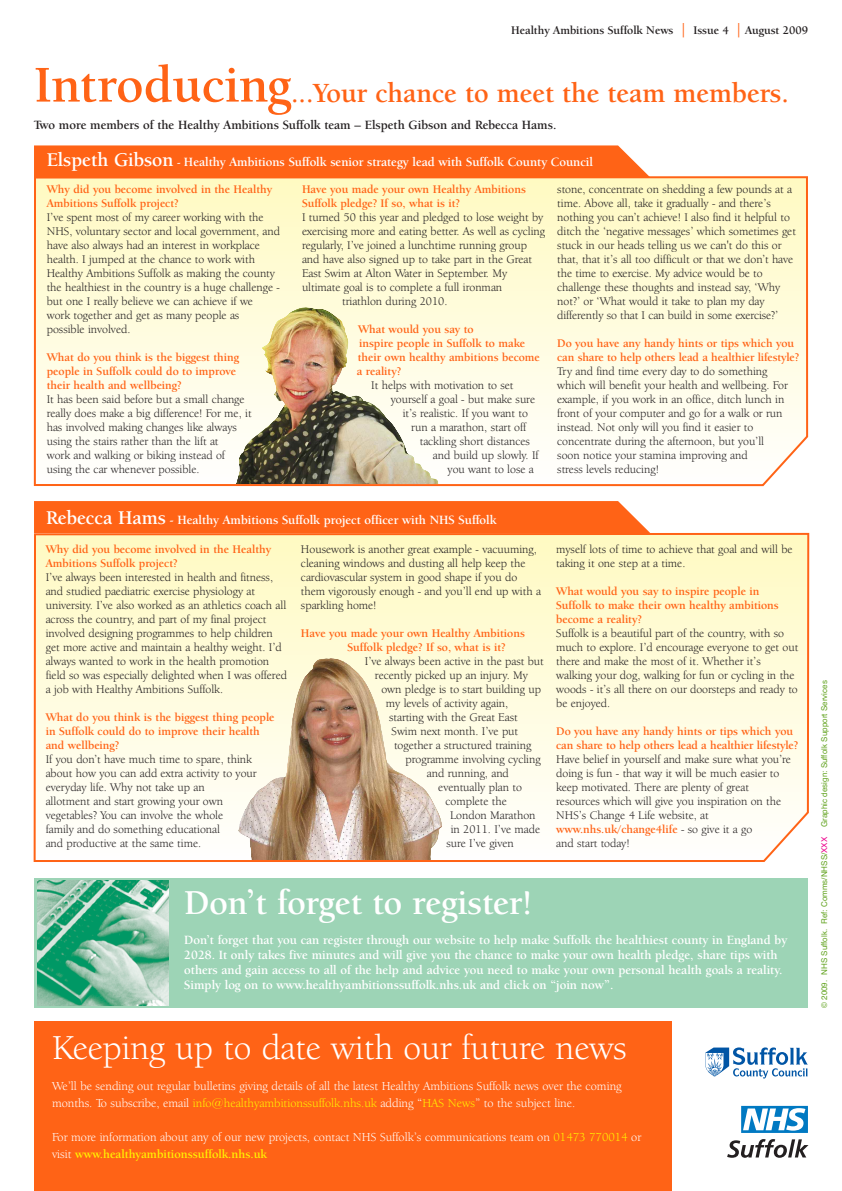
<style>
.page{position:relative;width:842px;height:1191px;background:#fff}
.page>*{position:absolute;margin:0;border:0;box-sizing:border-box;transform-origin:0 0}
.t1{font:36px "Berkeley Oldstyle IT Cby BT";color:#fff}
.t2{font:700 36px "Berkeley Oldstyle IT Cby BT";color:#fff}
.t3{font:700 28.5px "Berkeley Oldstyle IT Cby BT";color:#ff6316}
.t4{font:700 13px/15px "Berkeley Oldstyle IT Cby BT";color:#fff}
.t5{font:700 13px "Berkeley Oldstyle IT Cby BT";color:#231f20}
.t6{font:12.5px/17px "Berkeley Oldstyle IT Cby BT";color:#fff}
.t7{font:12px/14px "Berkeley Oldstyle IT Cby BT";color:#231f20}
.t8{font:700 12px/14px "Berkeley Oldstyle IT Cby BT";color:#ff6316}
.t9{font:700 12px "Berkeley Oldstyle IT Cby BT";color:#231f20}
.t10{font:8px "Helvetica";color:#62a320}
.s1{font-size:14.4px;color:#ff6316}
.s2{font-size:53px}
.s3{font-size:20px}
.s4{font-size:12px}
.s5{font-weight:700;color:#ff6316}
.s6{color:#fff101}
.s7{font-weight:700;color:#fff101}
.s8{color:#ed028c}
</style>
<div class="page">
<div style="left:34px;top:501px;width:616px;height:32px;background:#ff6316"></div>
<div style="left:34px;top:145px;width:615px;height:31px;background:#ff6316"></div>
<svg style="left:34px;top:176px;width:774px;height:310px"></svg>
<div style="left:34px;top:1020px;width:638px;height:171px;background:#ff6316"></div>
<svg style="left:741px;top:1105px;width:67px;height:28px"></svg>
<svg style="left:727px;top:1139px;width:81px;height:18px"></svg>
<svg style="left:705px;top:1047px;width:103px;height:31px"></svg>
<div style="left:35px;top:878px;width:773px;height:129px;background:#9dd4b6"></div>
<svg style="left:34px;top:533px;width:775px;height:329px"></svg>
<img style="left:238px;top:658px;width:204px;height:202px">
<img style="left:236px;top:306px;width:203px;height:178px">
<img style="left:37px;top:881px;width:131px;height:124px">
<p class="t9" style="left:511px;top:25px;width:298px">Healthy Ambitions Suffolk News <span class="s1">|</span> Issue 4 <span class="s1">|</span> August 2009</p>
<h2 class="t3" style="left:34px;top:81px;width:756px"><span class="s2">Introducing</span>...Your chance to meet the team members.</h2>
<p class="t5" style="left:34px;top:120px;width:524px">Two more members of the Healthy Ambitions Suffolk team – Elspeth Gibson and Rebecca Hams.</p>
<p class="t4" style="left:47px;top:156px;width:548px"><span class="s3">Elspeth Gibson</span> <span class="s4">-</span> Healthy Ambitions Suffolk senior strategy lead with Suffolk County Council</p>
<p class="t8" style="left:47px;top:183px;width:227px">Why did you become involved in the Healthy<br>Ambitions Suffolk project?</p>
<p class="t7" style="left:47px;top:211px;width:235px">I’ve spent most of my career working with the NHS, voluntary sector and local government, and have also always had an interest in workplace health. I jumped at the chance to work with Healthy Ambitions Suffolk as making the county the healthiest in the country is a huge challenge - but one I really believe we can achieve if we<br>work together and get as many people as possible involved.</p>
<p class="t8" style="left:47px;top:351px;width:194px">What do you think is the biggest thing people in Suffolk could do to improve their health and wellbeing?</p>
<p class="t7" style="left:47px;top:393px;width:206px">It has been said before but a small change really does make a big difference! For me, it has involved making changes like always using the stairs rather than the lift at<br>work and walking or biking instead of using the car whenever possible.</p>
<p class="t8" style="left:302px;top:183px;width:225px">Have you made your own Healthy Ambitions<br>Suffolk pledge? If so, what is it?</p>
<p class="t7" style="left:302px;top:211px;width:243px">I turned 50 this year and pledged to lose weight by</p>
<p class="t7" style="left:302px;top:225px;width:245px">exercising more and eating better. As well as cycling</p>
<p class="t7" style="left:302px;top:239px;width:227px">regularly, I’ve joined a lunchtime running group</p>
<p class="t7" style="left:302px;top:253px;width:232px">and have also signed up to take part in the Great</p>
<p class="t7" style="left:302px;top:267px;width:207px">East Swim at Alton Water in September. My</p>
<p class="t7" style="left:302px;top:281px;width:202px">ultimate goal is to complete a full ironman</p>
<p class="t7" style="left:342px;top:295px;width:107px">triathlon during 2010.</p>
<p class="t8" style="left:357px;top:323px;width:185px">What would you say to<br>inspire people in Suffolk to make their own healthy ambitions become a reality?</p>
<p class="t7" style="left:371px;top:379px;width:144px">It helps with motivation to set</p>
<p class="t7" style="left:391px;top:393px;width:146px">yourself a goal - but make sure</p>
<p class="t7" style="left:403px;top:407px;width:127px">it’s realistic. If you want to</p>
<p class="t7" style="left:411px;top:421px;width:116px">run a marathon, start off</p>
<p class="t7" style="left:420px;top:435px;width:112px">tackling short distances</p>
<p class="t7" style="left:433px;top:449px;width:107px">and build up slowly. If</p>
<p class="t7" style="left:448px;top:463px;width:88px">you want to lose a</p>
<p class="t7" style="left:557px;top:183px;width:240px">stone, concentrate on shedding a few pounds at a time. Above all, take it gradually - and there’s nothing you can’t achieve! I also find it helpful to ditch the ‘negative messages’ which sometimes get stuck in our heads telling us we can't do this or that, that it’s all too difficult or that we don’t have the time to exercise. My advice would be to challenge these thoughts and instead say, ‘Why not?’ or ‘What would it take to plan my day differently so that I can build in some exercise?’</p>
<p class="t8" style="left:557px;top:337px;width:243px">Do you have any handy hints or tips which you can share to help others lead a healthier lifestyle?</p>
<p class="t7" style="left:557px;top:365px;width:232px">Try and find time every day to do something which will benefit your health and wellbeing. For example, if you work in an office, ditch lunch in front of your computer and go for a walk or run instead. Not only will you find it easier to concentrate during the afternoon, but you’ll soon notice your stamina improving and<br>stress levels reducing!</p>
<p class="t4" style="left:46px;top:513px;width:452px"><span class="s3">Rebecca Hams</span> - Healthy Ambitions Suffolk project officer with NHS Suffolk</p>
<p class="t8" style="left:46px;top:543px;width:227px">Why did you become involved in the Healthy<br>Ambitions Suffolk project?</p>
<p class="t7" style="left:46px;top:571px;width:243px">I’ve always been interested in health and fitness, and studied paediatric exercise physiology at university. I’ve also worked as an athletics coach all across the country, and part of my final project involved designing programmes to help children get more active and maintain a healthy weight. I’d always wanted to work in the health promotion field so was especially delighted when I was offered a job with Healthy Ambitions Suffolk.</p>
<p class="t8" style="left:46px;top:711px;width:230px">What do you think is the biggest thing people in Suffolk could do to improve their health and wellbeing?</p>
<p class="t7" style="left:46px;top:753px;width:212px">If you don’t have much time to spare, think about how you can add extra activity to your everyday life. Why not take up an<br>allotment and start growing your own vegetables? You can involve the whole<br>family and do something educational<br>and productive at the same time.</p>
<p class="t7" style="left:301px;top:543px;width:241px">Housework is another great example - vacuuming, cleaning windows and dusting all help keep the cardiovascular system in good shape if you do them vigorously enough - and you’ll end up with a sparkling home!</p>
<p class="t8" style="left:348px;top:627px;width:179px;text-indent:-47px">Have you made your own Healthy Ambitions<br>Suffolk pledge? If so, what is it?</p>
<p class="t7" style="left:365px;top:655px;width:180px">I’ve always been active in the past but</p>
<p class="t7" style="left:375px;top:669px;width:154px">recently picked up an injury. My</p>
<p class="t7" style="left:381px;top:683px;width:161px">own pledge is to start building up</p>
<p class="t7" style="left:386px;top:697px;width:124px">my levels of activity again,</p>
<p class="t7" style="left:389px;top:711px;width:130px">starting with the Great East</p>
<p class="t7" style="left:391px;top:725px;width:128px">Swim next month. I’ve put</p>
<p class="t7" style="left:394px;top:739px;width:139px">together a structured training</p>
<p class="t7" style="left:405px;top:753px;width:137px">programme involving cycling</p>
<p class="t7" style="left:427px;top:767px;width:83px">and running, and</p>
<p class="t7" style="left:438px;top:781px;width:85px">eventually plan to</p>
<p class="t7" style="left:445px;top:795px;width:63px">complete the</p>
<p class="t7" style="left:450px;top:809px;width:87px">London Marathon</p>
<p class="t7" style="left:451px;top:823px;width:91px">in 2011. I’ve made</p>
<p class="t7" style="left:446px;top:837px;width:69px">sure I’ve given</p>
<p class="t7" style="left:556px;top:543px;width:238px">myself lots of time to achieve that goal and will be taking it one step at a time.</p>
<p class="t8" style="left:556px;top:585px;width:224px">What would you say to inspire people in<br>Suffolk to make their own healthy ambitions become a reality?</p>
<p class="t7" style="left:556px;top:627px;width:244px">Suffolk is a beautiful part of the country, with so much to explore. I’d encourage everyone to get out there and make the most of it. Whether it’s walking your dog, walking for fun or cycling in the woods - it’s all there on our doorsteps and ready to be enjoyed.</p>
<p class="t8" style="left:556px;top:725px;width:243px">Do you have any handy hints or tips which you can share to help others lead a healthier lifestyle?</p>
<p class="t7" style="left:556px;top:753px;width:236px">Have belief in yourself and make sure what you’re doing is fun - that way it will be much easier to keep motivated. There are plenty of great resources which will give you inspiration on the NHS’s Change 4 Life website, at <span class="s5">www.nhs.uk/change4life</span> - so give it a go<br>and start today!</p>
<h1 class="t2" style="left:184px;top:888px;width:349px">Don’t forget to register!</h1>
<p class="t4" style="left:184px;top:933px;width:604px">Don’t forget that you can register through our website to help make Suffolk the healthiest county in England by 2028. It only takes five minutes and will give you the chance to make your own health pledge, share tips with others and gain access to all of the help and advice you need to make your own personal health goals a reality.<br>Simply log on to www.healthyambitionssuffolk.nhs.uk and click on “join now”.</p>
<h1 class="t1" style="left:52px;top:1034px;width:576px">Keeping up to date with our future news</h1>
<p class="t6" style="left:52px;top:1079px;width:571px">We’ll be sending out regular bulletins giving details of all the latest Healthy Ambitions Suffolk news over the coming months. To subscribe, email <span class="s6">info@healthyambitionssuffolk.nhs.uk</span> adding “<span class="s6">HAS News</span>” to the subject line.</p>
<p class="t6" style="left:52px;top:1130px;width:591px">For more information about any of our new projects, contact NHS Suffolk’s communications team on <span class="s6">01473 770014</span> or visit <span class="s7">www.healthyambitionssuffolk.nhs.uk</span></p>
<p class="t10" style="left:820px;top:1008px;width:329px;rotate:-90deg">© 2009. NHS Suffolk. Ref: Comms/NHSS/<span class="s8">XXX</span> Graphic design: Suffolk Support Services</p>
</div>
